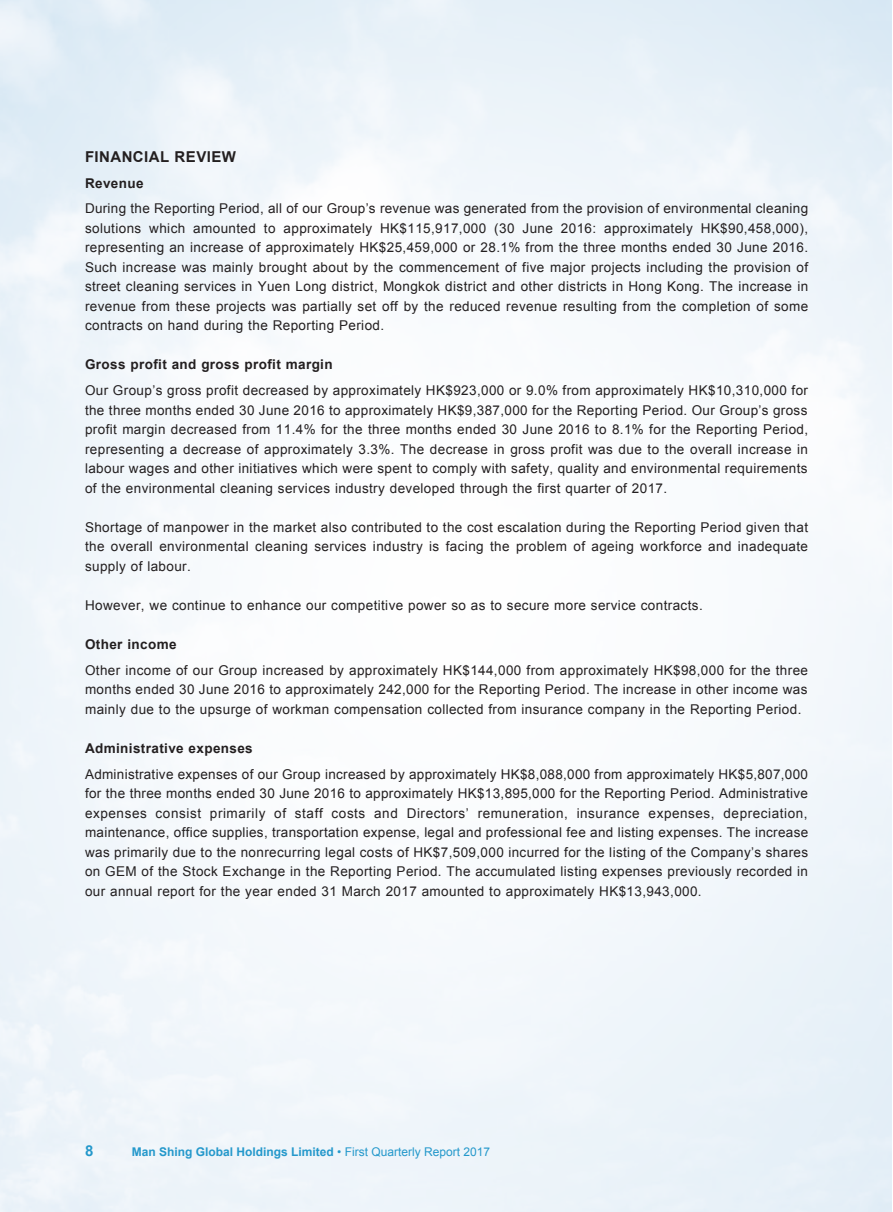
<style>
.page{position:relative;width:893px;height:1212px;background:#fff}
.page>*{position:absolute;margin:0;border:0;box-sizing:border-box;transform-origin:0 0}
.t1{font:700 15px "Arial";letter-spacing:.03em;color:#231f20}
.t2{font:700 15px "Arial";color:#2498cb}
.t3{font:13.5px/19.5px "Arial";letter-spacing:.03em;color:#231f20;text-align:justify}
.t4{font:700 13.5px "Arial";letter-spacing:.03em;color:#231f20}
.t5{font:700 12px "Arial";color:#2498cb}
.s1{font-weight:400}
</style>
<div class="page">
<p class="t1" style="left:85px;top:147px;width:152px">FINANCIAL REVIEW</p>
<p class="t4" style="left:85px;top:174px;width:60px">Revenue</p>
<p class="t3" style="left:85px;top:199px;width:725px">During the Reporting Period, all of our Group’s revenue was generated from the provision of environmental cleaning solutions which amounted to approximately HK$115,917,000 (30 June 2016: approximately HK$90,458,000), representing an increase of approximately HK$25,459,000 or 28.1% from the three months ended 30 June 2016.<br>Such increase was mainly brought about by the commencement of five major projects including the provision of street cleaning services in Yuen Long district, Mongkok district and other districts in Hong Kong. The increase in revenue from these projects was partially set off by the reduced revenue resulting from the completion of some contracts on hand during the Reporting Period.</p>
<p class="t4" style="left:85px;top:356px;width:249px">Gross profit and gross profit margin</p>
<p class="t3" style="left:85px;top:381px;width:725px">Our Group’s gross profit decreased by approximately HK$923,000 or 9.0% from approximately HK$10,310,000 for the three months ended 30 June 2016 to approximately HK$9,387,000 for the Reporting Period. Our Group’s gross profit margin decreased from 11.4% for the three months ended 30 June 2016 to 8.1% for the Reporting Period, representing a decrease of approximately 3.3%. The decrease in gross profit was due to the overall increase in labour wages and other initiatives which were spent to comply with safety, quality and environmental requirements of the environmental cleaning services industry developed through the first quarter of 2017.</p>
<p class="t3" style="left:85px;top:517px;width:725px">Shortage of manpower in the market also contributed to the cost escalation during the Reporting Period given that the overall environmental cleaning services industry is facing the problem of ageing workforce and inadequate supply of labour.</p>
<p class="t3" style="left:85px;top:595px;width:619px">However, we continue to enhance our competitive power so as to secure more service contracts.</p>
<p class="t4" style="left:85px;top:635px;width:93px">Other income</p>
<p class="t3" style="left:85px;top:660px;width:725px">Other income of our Group increased by approximately HK$144,000 from approximately HK$98,000 for the three months ended 30 June 2016 to approximately 242,000 for the Reporting Period. The increase in other income was mainly due to the upsurge of workman compensation collected from insurance company in the Reporting Period.</p>
<p class="t4" style="left:85px;top:739px;width:169px">Administrative expenses</p>
<p class="t3" style="left:85px;top:764px;width:725px">Administrative expenses of our Group increased by approximately HK$8,088,000 from approximately HK$5,807,000 for the three months ended 30 June 2016 to approximately HK$13,895,000 for the Reporting Period. Administrative expenses consist primarily of staff costs and Directors’ remuneration, insurance expenses, depreciation, maintenance, office supplies, transportation expense, legal and professional fee and listing expenses. The increase was primarily due to the nonrecurring legal costs of HK$7,509,000 incurred for the listing of the Company’s shares on GEM of the Stock Exchange in the Reporting Period. The accumulated listing expenses previously recorded in our annual report for the year ended 31 March 2017 amounted to approximately HK$13,943,000.</p>
<p class="t2" style="left:85px;top:1140px;width:10px">8</p>
<p class="t5" style="left:132px;top:1144px;width:360px">Man Shing Global Holdings Limited <span class="s1">• First Quarterly Report 2017</span></p>
</div>
